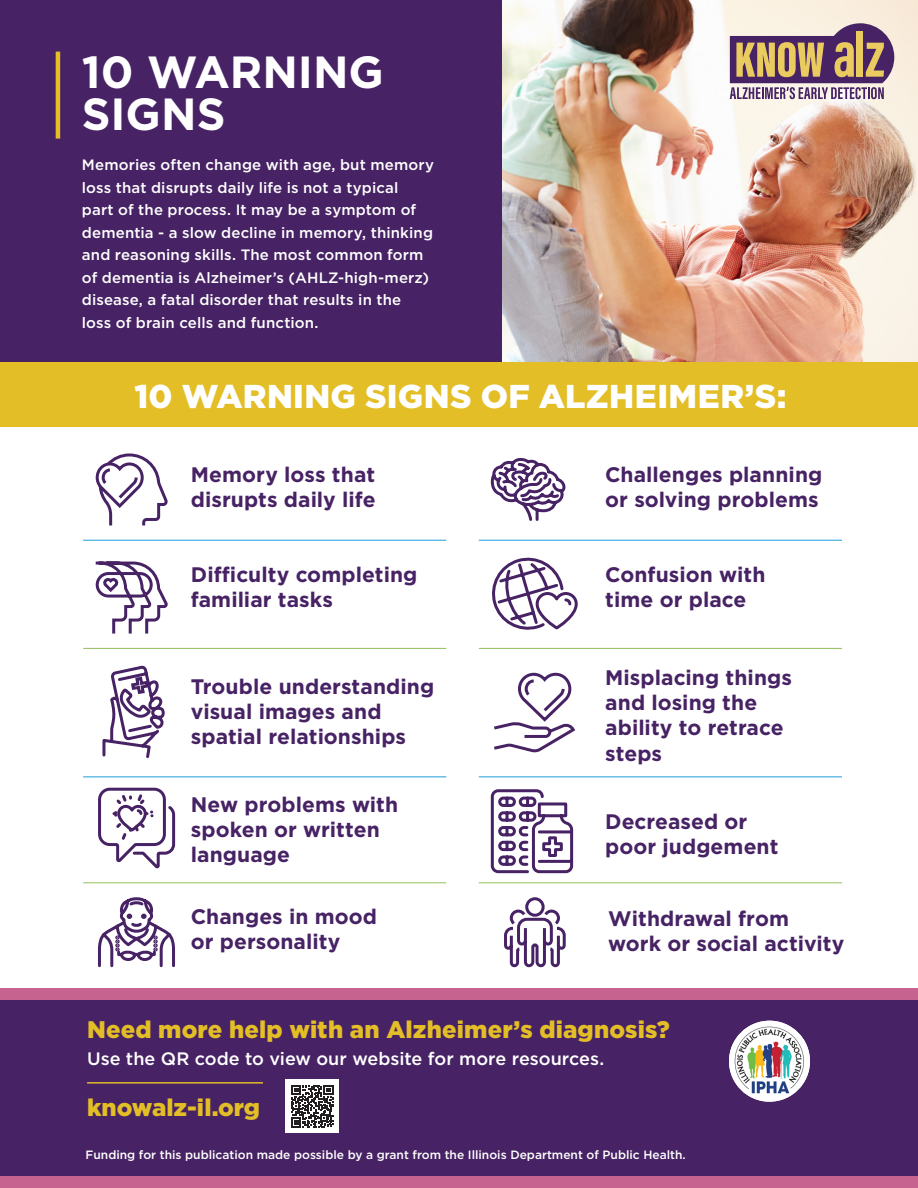
<style>
.page{position:relative;width:918px;height:1188px;background:#fff}
.page>*{position:absolute;margin:0;border:0;box-sizing:border-box;transform-origin:0 0}
.H1_tint_rule{font:700 45px/42px "Gotham";color:#fff}
.White{font:900 33px "Gotham";letter-spacing:.01em;color:#fff}
.Body{font:900 24px "Gotham";letter-spacing:.005em;color:#e3be26}
.Body-2{font:700 21px/25.2px "Gotham";letter-spacing:.005em;color:#472264}
.Body-3{font:500 18px "Gotham";color:#fff}
.Body-4{font:500 15px/22.5px "Gotham";letter-spacing:.01em;color:#fff}
.DECK_NEW{font:500 12px "Gotham";color:#fff}
</style>
<div class="page">
<hr style="left:83px;top:540px;width:363px;height:1px;background:#1b9dd9">
<hr style="left:83px;top:648px;width:363px;height:1px;background:#94be5d">
<hr style="left:83px;top:776px;width:363px;height:1px;background:#1b9dd9">
<hr style="left:83px;top:882px;width:363px;height:1px;background:#94be5d">
<hr style="left:479px;top:540px;width:363px;height:1px;background:#1b9dd9">
<hr style="left:479px;top:648px;width:363px;height:1px;background:#94be5d">
<hr style="left:479px;top:776px;width:363px;height:1px;background:#1b9dd9">
<hr style="left:479px;top:882px;width:363px;height:1px;background:#94be5d">
<img style="left:501px;top:0;width:417px;height:362px">
<div style="left:0;top:989px;width:918px;height:173px;background:#c6638e"></div>
<div style="left:0;top:1001px;width:918px;height:187px;background:#472264"></div>
<div style="left:0;top:1177px;width:918px;height:11px;background:#c6638e"></div>
<div style="left:0;top:0;width:501px;height:412px;background:#472264"></div>
<hr style="left:56px;top:52px;width:4px;height:87px;background:#e3be26">
<div style="left:0;top:362px;width:918px;height:64px;background:#e3be26"></div>
<div style="left:285px;top:1079px;width:54px;height:54px;background:#fff"></div>
<svg style="left:291px;top:1085px;width:42px;height:42px"></svg>
<hr style="left:87px;top:1082px;width:176px;height:2px;background:#e3be26">
<img style="left:729px;top:1021px;width:81px;height:81px;border-radius:40px">
<svg style="left:730px;top:23px;width:164px;height:76px"></svg>
<svg style="left:490px;top:458px;width:76px;height:63px"></svg>
<svg style="left:95px;top:561px;width:73px;height:73px"></svg>
<svg style="left:492px;top:557px;width:86px;height:73px"></svg>
<svg style="left:95px;top:453px;width:73px;height:73px"></svg>
<svg style="left:98px;top:787px;width:78px;height:82px"></svg>
<svg style="left:490px;top:789px;width:84px;height:85px"></svg>
<svg style="left:98px;top:897px;width:77px;height:71px"></svg>
<svg style="left:102px;top:665px;width:63px;height:94px"></svg>
<svg style="left:494px;top:672px;width:82px;height:81px"></svg>
<svg style="left:504px;top:897px;width:62px;height:71px"></svg>
<p class="H1_tint_rule" style="left:82px;top:50px;width:303px">10 WARNING<br>SIGNS</p>
<p class="Body-4" style="left:82px;top:154px;width:354px">Memories often change with age, but memory loss that disrupts daily life is not a typical<br>part of the process. It may be a symptom of dementia - a slow decline in memory, thinking and reasoning skills. The most common form of dementia is Alzheimer’s (AHLZ-high-merz) disease, a fatal disorder that results in the loss of brain cells and function.</p>
<p class="White" style="left:135px;top:373px;width:653px">10 WARNING SIGNS OF ALZHEIMER’S:</p>
<p class="Body-2" style="left:191px;top:462px;width:186px">Memory loss that disrupts daily life</p>
<p class="Body-2" style="left:191px;top:562px;width:228px">Difficulty completing familiar tasks</p>
<p class="Body-2" style="left:191px;top:674px;width:245px">Trouble understanding visual images and spatial relationships</p>
<p class="Body-2" style="left:191px;top:792px;width:209px">New problems with spoken or written language</p>
<p class="Body-2" style="left:605px;top:462px;width:219px">Challenges planning or solving problems</p>
<p class="Body-2" style="left:605px;top:562px;width:162px">Confusion with</p>
<p class="Body-2" style="left:605px;top:587px;width:143px">time or place</p>
<p class="Body-2" style="left:605px;top:665px;width:188px">Misplacing things and losing the ability to retrace steps</p>
<p class="Body-2" style="left:605px;top:808px;width:175px">Decreased or poor judgement</p>
<p class="Body-2" style="left:191px;top:903px;width:188px">Changes in mood or personality</p>
<p class="Body-2" style="left:608px;top:906px;width:238px">Withdrawal from work or social activity</p>
<p class="Body" style="left:87px;top:1013px;width:584px">Need more help with an Alzheimer’s diagnosis?</p>
<p class="Body-3" style="left:87px;top:1047px;width:519px">Use the QR code to view our website for more resources.</p>
<p class="Body" style="left:87px;top:1091px;width:175px">knowalz-il.org</p>
<p class="DECK_NEW" style="left:86px;top:1147px;width:602px">Funding for this publication made possible by a grant from the Illinois Department of Public Health.</p>
</div>
